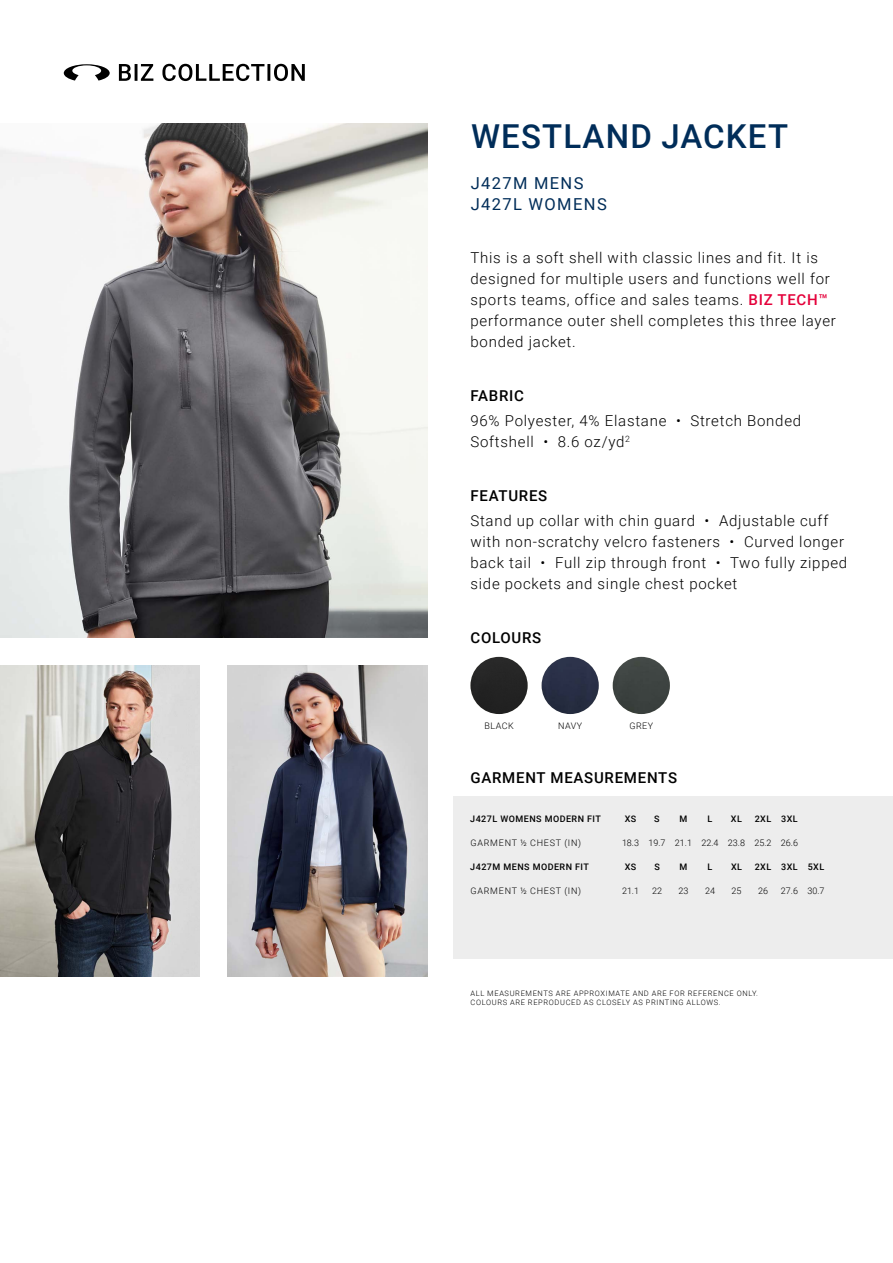
<style>
.page{position:relative;width:893px;height:1263px;background:#fff}
.page>*{position:absolute;margin:0;border:0;box-sizing:border-box;transform-origin:0 0}
.t1{font:500 33px "Roboto";letter-spacing:.035em;color:#002d59}
.t2{font:16.5px/21px "Roboto";letter-spacing:.085em;color:#002d59}
.t3{font:300 15px/21px "Roboto";letter-spacing:.05em;color:#000}
.t4{font:500 15px "Roboto";letter-spacing:.05em;color:#000}
.t5{font:500 9px "Roboto";letter-spacing:.05em;color:#000}
.t6{font:300 9px "Roboto";letter-spacing:.06em;color:#000}
.t7{font:300 9px "Roboto";letter-spacing:.085em;color:#000}
.t8{font:300 9px "Roboto";color:#000}
.t9{font:300 7.5px/9px "Roboto";letter-spacing:.085em;color:#000}
.s1{font-weight:500;color:#e4003a}
</style>
<div class="page">
<svg style="left:119px;top:64px;width:186px;height:17px"></svg>
<svg style="left:64px;top:64px;width:46px;height:17px"></svg>
<img style="left:0;top:124px;width:428px;height:514px">
<img style="left:228px;top:665px;width:200px;height:312px">
<img style="left:0;top:665px;width:200px;height:312px">
<div style="left:453px;top:796px;width:440px;height:163px;background:#ededed"></div>
<div style="left:613px;top:657px;width:57px;height:57px;background:#3d4341;border-radius:29px"></div>
<img style="left:542px;top:657px;width:57px;height:57px;border-radius:29px">
<div style="left:470px;top:657px;width:58px;height:57px;background:#242424;border-radius:29px"></div>
<h1 class="t1" style="left:471px;top:114px;width:319px">WESTLAND JACKET</h1>
<p class="t2" style="left:471px;top:172px;width:138px">J427M MENS<br>J427L WOMENS</p>
<p class="t3" style="left:470px;top:247px;width:367px">This is a soft shell with classic lines and fit. It is designed for multiple users and functions well for sports teams, office and sales teams. <span class="s1">BIZ TECH™ </span>performance outer shell completes this three layer bonded jacket.</p>
<p class="t4" style="left:470px;top:385px;width:55px">FABRIC</p>
<p class="t3" style="left:470px;top:410px;width:332px">96% Polyester, 4% Elastane • Stretch Bonded<br>Softshell • 8.6 oz/yd<sup>2</sup></p>
<p class="t4" style="left:470px;top:485px;width:78px">FEATURES</p>
<p class="t3" style="left:470px;top:510px;width:378px">Stand up collar with chin guard • Adjustable cuff with non-scratchy velcro fasteners • Curved longer back tail • Full zip through front • Two fully zipped side pockets and single chest pocket</p>
<p class="t4" style="left:470px;top:627px;width:72px">COLOURS</p>
<p class="t6" style="left:484px;top:719px;width:31px">BLACK</p>
<p class="t6" style="left:558px;top:719px;width:25px">NAVY</p>
<p class="t6" style="left:629px;top:719px;width:25px">GREY</p>
<p class="t4" style="left:470px;top:767px;width:208px">GARMENT MEASUREMENTS</p>
<p class="t5" style="left:470px;top:813px;width:132px">J427L WOMENS MODERN FIT</p>
<p class="t5" style="left:625px;top:813px;width:13px">XS</p>
<p class="t5" style="left:654px;top:813px;width:7px">S</p>
<p class="t5" style="left:680px;top:813px;width:9px">M</p>
<p class="t5" style="left:708px;top:813px;width:6px">L</p>
<p class="t5" style="left:731px;top:813px;width:13px">XL</p>
<p class="t5" style="left:755px;top:813px;width:45px">2XL 3XL</p>
<p class="t7" style="left:470px;top:837px;width:112px">GARMENT ½ CHEST (IN)</p>
<p class="t8" style="left:622px;top:837px;width:178px">18.3 19.7 21.1 22.4 23.8 25.2 26.6</p>
<p class="t5" style="left:470px;top:860px;width:120px">J427M MENS MODERN FIT</p>
<p class="t5" style="left:625px;top:860px;width:13px">XS</p>
<p class="t5" style="left:654px;top:860px;width:7px">S</p>
<p class="t5" style="left:680px;top:860px;width:9px">M</p>
<p class="t5" style="left:708px;top:860px;width:6px">L</p>
<p class="t5" style="left:731px;top:860px;width:13px">XL</p>
<p class="t5" style="left:755px;top:860px;width:71px">2XL 3XL 5XL</p>
<p class="t7" style="left:470px;top:884px;width:112px">GARMENT ½ CHEST (IN)</p>
<p class="t6" style="left:622px;top:884px;width:19px">21.1</p>
<p class="t6" style="left:652px;top:884px;width:11px">22</p>
<p class="t6" style="left:679px;top:884px;width:11px">23</p>
<p class="t6" style="left:705px;top:884px;width:11px">24</p>
<p class="t6" style="left:731px;top:884px;width:11px">25</p>
<p class="t6" style="left:758px;top:884px;width:11px">26</p>
<p class="t6" style="left:781px;top:884px;width:45px">27.6 30.7</p>
<p class="t9" style="left:471px;top:989px;width:289px">ALL MEASUREMENTS ARE APPROXIMATE AND ARE FOR REFERENCE ONLY.<br>COLOURS ARE REPRODUCED AS CLOSELY AS PRINTING ALLOWS.</p>
</div>
